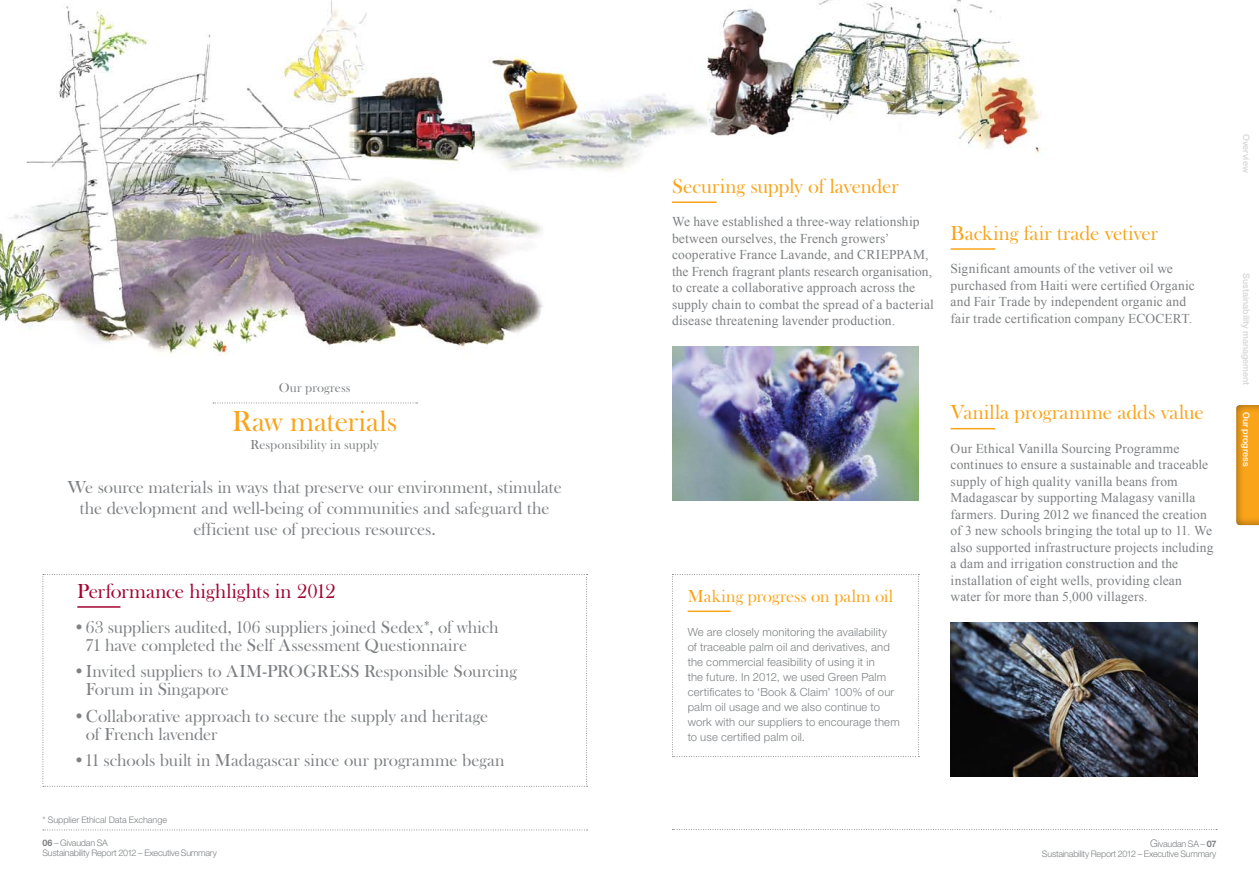
<style>
.page{position:relative;width:1259px;height:893px;background:#fff}
.page>*{position:absolute;margin:0;border:0;box-sizing:border-box;transform-origin:0 0}
.t1{font:30px "Baskerville Old Face EF";color:#faa41a}
.t2{font:21px "Baskerville Old Face EF";letter-spacing:-.005em;color:#faa41a}
.t3{font:21px "Baskerville Old Face EF";letter-spacing:.005em;color:#a30330}
.t4{font:18px/18px "Baskerville Old Face EF";letter-spacing:-.01em;color:#7e8083}
.t5{font:18px "Baskerville Old Face EF";color:#faa41a}
.t6{font:13.5px/16.5px "Times New Roman";letter-spacing:.01em;color:#7e8083}
.t7{font:13.5px "Baskerville Old Face EF";color:#7e8083}
.t8{font:300 11.25px/15px "Helvetica Neue LT Std";letter-spacing:.015em;color:#7e8083}
.t9{font:300 9px/10.5px "Helvetica Neue LT Std";letter-spacing:-.025em;color:#7e8083}
.t10{font:500 9px "Helvetica Neue LT Std";color:#d5d6d8}
.t11{font:300 9px "Helvetica Neue LT Std";color:#7e8083}
.t12{font:500 9px "Helvetica Neue LT Std";color:#fff}
.s1{font-weight:700}
.s2{font-size:10.5px}
</style>
<div class="page">
<img style="left:0;top:0;width:1198px;height:787px">
<div style="left:1234px;top:391px;width:25px;height:147px;background:#000;opacity:.5"></div>
<svg style="left:43px;top:830px;width:544px;height:1px"></svg>
<svg style="left:672px;top:829px;width:545px;height:1px"></svg>
<hr style="left:950px;top:248px;width:45px;height:2px;background:#faa41a">
<hr style="left:950px;top:428px;width:45px;height:1px;background:#faa41a">
<svg style="left:213px;top:403px;width:204px;height:1px"></svg>
<svg style="left:43px;top:574px;width:544px;height:213px"></svg>
<hr style="left:672px;top:201px;width:44px;height:2px;background:#faa41a">
<svg style="left:672px;top:574px;width:247px;height:183px"></svg>
<img style="left:950px;top:623px;width:247px;height:153px">
<img style="left:672px;top:347px;width:246px;height:153px">
<p class="t7" style="left:279px;top:380px;width:73px">Our progress</p>
<h1 class="t1" style="left:232px;top:404px;width:167px">Raw materials</h1>
<p class="t7" style="left:251px;top:437px;width:130px">Responsibility in supply</p>
<h3 class="t4" style="left:67px;top:477px;width:496px;line-height:21px;text-align:center">We source materials in ways that preserve our environment, stimulate the development and well-being of communities and safeguard the efficient use of precious resources.</h3>
<h2 class="t3" style="left:77px;top:579px;width:260px">Performance highlights in 2012</h2>
<h3 class="t4" style="left:86px;top:618px;width:414px;text-indent:-13px">• 63 suppliers audited, 106 suppliers joined Sedex*, of which<br>71 have completed the Self Assessment Questionnaire</h3>
<h3 class="t4" style="left:86px;top:662px;width:432px;text-indent:-13px">• Invited suppliers to AIM-PROGRESS Responsible Sourcing<br>Forum in Singapore</h3>
<h3 class="t4" style="left:86px;top:707px;width:404px;text-indent:-13px">• Collaborative approach to secure the supply and heritage of French lavender</h3>
<h3 class="t4" style="left:73px;top:751px;width:433px">• 11 schools built in Madagascar since our programme began</h3>
<p class="t11" style="left:43px;top:814px;width:126px">* Supplier Ethical Data Exchange</p>
<h2 class="t2" style="left:672px;top:174px;width:228px">Securing supply of lavender</h2>
<p class="t6" style="left:672px;top:214px;width:263px">We have established a three-way relationship between ourselves, the French growers’ cooperative France Lavande, and CRIEPPAM, the French fragrant plants research organisation, to create a collaborative approach across the supply chain to combat the spread of a bacterial disease threatening lavender production.</p>
<h2 class="t2" style="left:950px;top:221px;width:209px">Backing fair trade vetiver</h2>
<p class="t6" style="left:950px;top:260px;width:246px">Significant amounts of the vetiver oil we purchased from Haiti were certified Organic and Fair Trade by independent organic and fair trade certification company ECOCERT.</p>
<h3 class="t5" style="left:687px;top:586px;width:207px">Making progress on palm oil</h3>
<p class="t8" style="left:687px;top:624px;width:213px">We are closely monitoring the availability<br>of traceable palm oil and derivatives, and the commercial feasibility of using it in<br>the future. In 2012, we used Green Palm certificates to ‘Book &amp; Claim’ 100% of our palm oil usage and we also continue to work with our suppliers to encourage them to use certified palm oil.</p>
<h2 class="t2" style="left:950px;top:401px;width:255px">Vanilla programme adds value</h2>
<p class="t6" style="left:950px;top:440px;width:264px">Our Ethical Vanilla Sourcing Programme continues to ensure a sustainable and traceable supply of high quality vanilla beans from Madagascar by supporting Malagasy vanilla farmers. During 2012 we financed the creation of 3 new schools bringing the total up to 11. We also supported infrastructure projects including a dam and irrigation construction and the installation of eight wells, providing clean water for more than 5,000 villagers.</p>
<p class="t9" style="left:43px;top:837px;width:176px"><span class="s1">06</span> – Givaudan SA<br>Sustainability Report 2012 – Executive Summary</p>
<p class="t9" style="left:1042px;top:838px;width:176px;text-align:right"><span class="s2">G</span>ivaudan SA – <span class="s1">07<br></span>Sustainability Report 2012 – Executive Summary</p>
<p class="t10" style="left:1251px;top:134px;width:40px;rotate:90deg">Overview</p>
<p class="t10" style="left:1251px;top:273px;width:114px;rotate:90deg">Sustainability management</p>
<p class="t12" style="left:1251px;top:412px;width:56px;rotate:90deg">Our progress</p>
</div>
